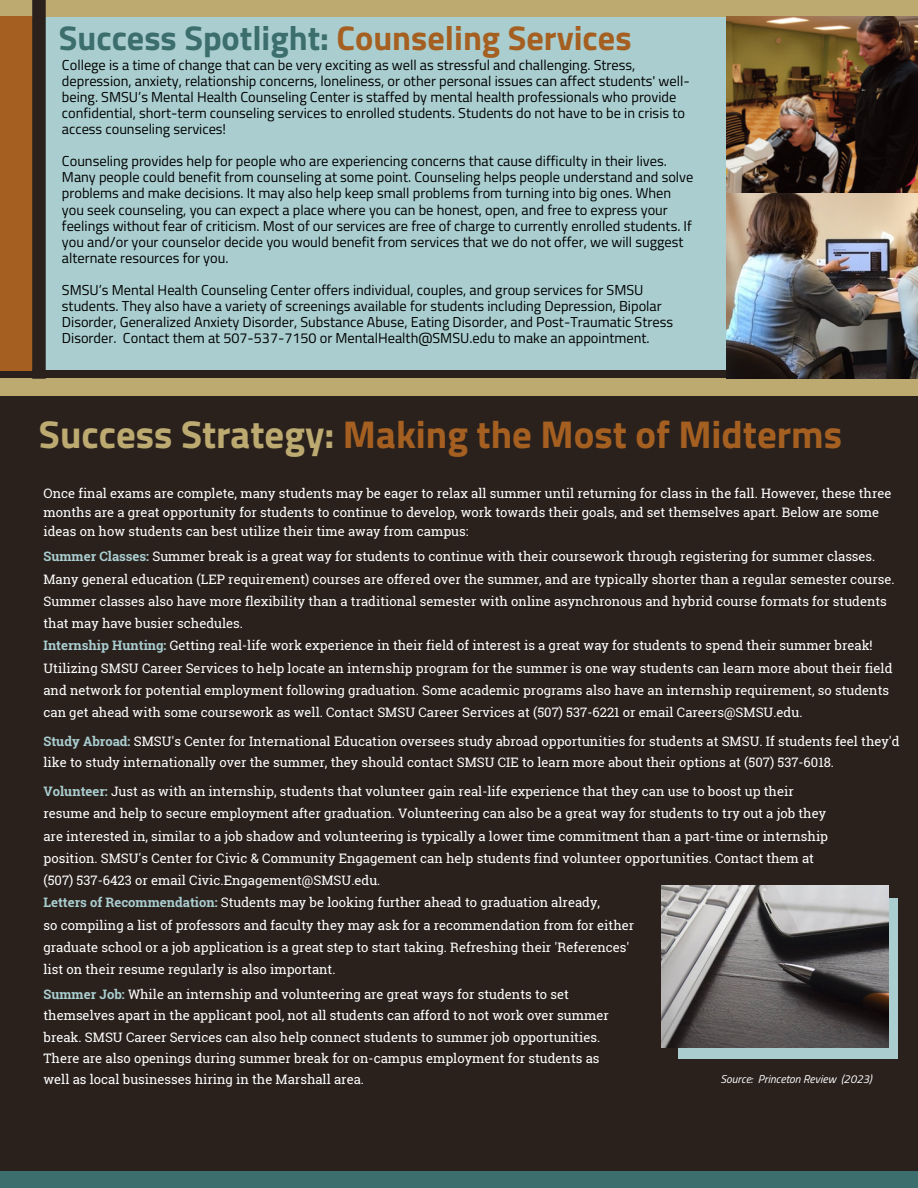
<style>
.page{position:relative;width:918px;height:1188px;background:#fff}
.page>*{position:absolute;margin:0;border:0;box-sizing:border-box;transform-origin:0 0}
.t1{font:700 38.85px "Titillium Web";color:#a56021}
.t2{font:700 34.35px "Titillium Web";color:#a56021}
.t3{font:14.4px/16px "Titillium Web";color:#000}
.t4{font:13.05px/22.2px "Roboto Slab";color:#fff}
.t5{font:italic 11.4px "Titillium Web";color:#fff}
.s1{color:#3c6e6d}
.s2{color:#bcaa71}
.s3{font-weight:700;color:#aaced0}
</style>
<div class="page">
<div style="left:43px;top:4px;width:683px;height:419px;background:#aaced0"></div>
<div style="left:0;top:0;width:918px;height:17px;background:#bcaa71"></div>
<div style="left:0;top:370px;width:918px;height:818px;background:#2a211d"></div>
<div style="left:0;top:379px;width:918px;height:17px;background:#bcaa71"></div>
<div style="left:0;top:1172px;width:918px;height:16px;background:#3c6e6d"></div>
<div style="left:0;top:16px;width:32px;height:354px;background:#a56021"></div>
<div style="left:32px;top:0;width:14px;height:379px;background:#2a211d"></div>
<div style="left:678px;top:898px;width:219px;height:160px;background:#aaced0"></div>
<img style="left:726px;top:16px;width:192px;height:363px">
<img style="left:662px;top:886px;width:227px;height:162px">
<h2 class="t2" style="left:59px;top:11px;width:574px"><span class="s1">Success Spotlight:</span> Counseling Services</h2>
<p class="t3" style="left:62px;top:56px;width:629px">College is a time of change that can be very exciting as well as stressful and challenging. Stress, depression, anxiety, relationship concerns, loneliness, or other personal issues can affect students' well&shy;being. SMSU’s Mental Health Counseling Center is staffed by mental health professionals who provide confidential, short-term counseling services to enrolled students. Students do not have to be in crisis to access counseling services!</p>
<p class="t3" style="left:62px;top:153px;width:633px">Counseling provides help for people who are experiencing concerns that cause difficulty in their lives.<br>Many people could benefit from counseling at some point. Counseling helps people understand and solve problems and make decisions. It may also help keep small problems from turning into big ones. When you seek counseling, you can expect a place where you can be honest, open, and free to express your feelings without fear of criticism. Most of our services are free of charge to currently enrolled students. If you and/or your counselor decide you would benefit from services that we do not offer, we will suggest alternate resources for you.</p>
<p class="t3" style="left:62px;top:282px;width:613px">SMSU’s Mental Health Counseling Center offers individual, couples, and group services for SMSU students. They also have a variety of screenings available for students including Depression, Bipolar Disorder, Generalized Anxiety Disorder, Substance Abuse, Eating Disorder, and Post-Traumatic Stress Disorder. Contact them at 507-537-7150 or MentalHealth@SMSU.edu to make an appointment.</p>
<h3 class="t1" style="left:39px;top:404px;width:805px"><span class="s2">Success Strategy:</span> Making the Most of Midterms</h3>
<h3 class="t4" style="left:43px;top:484px;width:849px;line-height:19px">Once final exams are complete, many students may be eager to relax all summer until returning for class in the fall. However, these three months are a great opportunity for students to continue to develop, work towards their goals, and set themselves apart. Below are some ideas on how students can best utilize their time away from campus:</h3>
<h1 class="t4" style="left:43px;top:545px;width:853px"><span class="s3">Summer Classes:</span> Summer break is a great way for students to continue with their coursework through registering for summer classes.<br>Many general education (LEP requirement) courses are offered over the summer, and are typically shorter than a regular semester course.<br>Summer classes also have more flexibility than a traditional semester with online asynchronous and hybrid course formats for students that may have busier schedules.<br><span class="s3">Internship Hunting:</span> Getting real-life work experience in their field of interest is a great way for students to spend their summer break!<br>Utilizing SMSU Career Services to help locate an internship program for the summer is one way students can learn more about their field and network for potential employment following graduation. Some academic programs also have an internship requirement, so students can get ahead with some coursework as well. Contact SMSU Career Services at (507) 537-6221 or email Careers@SMSU.edu.</h1>
<h3 class="t4" style="left:43px;top:730px;width:858px;line-height:21.1px"><span class="s3">Study Abroad:</span> SMSU's Center for International Education oversees study abroad opportunities for students at SMSU. If students feel they'd like to study internationally over the summer, they should contact SMSU CIE to learn more about their options at (507) 537-6018.</h3>
<h3 class="t4" style="left:43px;top:780px;width:786px"><span class="s3">Volunteer:</span> Just as with an internship, students that volunteer gain real-life experience that they can use to boost up their resume and help to secure employment after graduation. Volunteering can also be a great way for students to try out a job they are interested in, similar to a job shadow and volunteering is typically a lower time commitment than a part-time or internship position. SMSU's Center for Civic &amp; Community Engagement can help students find volunteer opportunities. Contact them at (507) 537-6423 or email Civic.Engagement@SMSU.edu.<br><span class="s3">Letters of Recommendation:</span> Students may be looking further ahead to graduation already,<br>so compiling a list of professors and faculty they may ask for a recommendation from for either<br>graduate school or a job application is a great step to start taking. Refreshing their 'References'<br>list on their resume regularly is also important.</h3>
<h3 class="t4" style="left:43px;top:984px;width:567px;line-height:21.1px"><span class="s3">Summer Job:</span> While an internship and volunteering are great ways for students to set themselves apart in the applicant pool, not all students can afford to not work over summer break. SMSU Career Services can also help connect students to summer job opportunities.<br>There are also openings during summer break for on-campus employment for students as well as local businesses hiring in the Marshall area.</h3>
<p class="t5" style="left:720px;top:1070px;width:153px">Source: Princeton Review (2023)</p>
</div>
